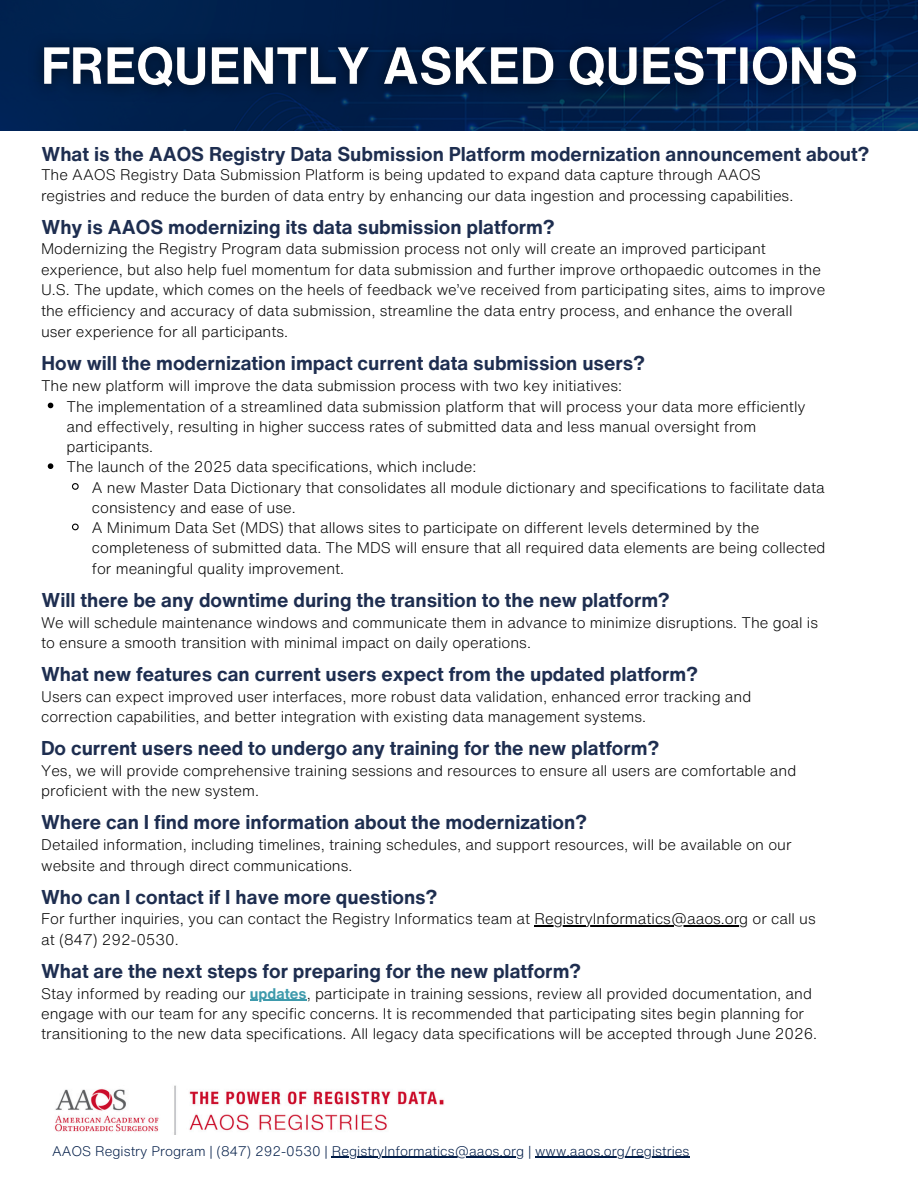
<style>
.page{position:relative;width:918px;height:1188px;background:#fff}
.page>*{position:absolute;margin:0;border:0;box-sizing:border-box;transform-origin:0 0}
.t1{font:700 19.5px "Helvetica Now Text";color:#1e2e50}
.t2{font:300 15px/20.2px "Helvetica Now Text";color:#000}
.t3{font:300 13.5px "Helvetica Now Text";color:#011c47}
.s1{font-weight:700;color:#3e9aac}
</style>
<div class="page">
<div style="left:0;top:0;width:918px;height:131px;background:#011c47"></div>
<img style="left:21px;top:24px;width:858px;height:87px">
<svg style="left:48px;top:403px;width:5px;height:5px"></svg>
<svg style="left:48px;top:463px;width:5px;height:6px"></svg>
<svg style="left:71px;top:483px;width:8px;height:7px"></svg>
<svg style="left:72px;top:523px;width:7px;height:8px"></svg>
<hr style="left:534px;top:926px;width:214px;height:1px;background:#000">
<hr style="left:250px;top:1000px;width:57px;height:1px;background:#3e9aac">
<img style="left:55px;top:1085px;width:389px;height:49px">
<hr style="left:332px;top:1157px;width:192px;height:1px;background:#011c47">
<hr style="left:535px;top:1157px;width:155px;height:1px;background:#011c47">
<h2 class="t1" style="left:41px;top:139px;width:829px">What is the AAOS Registry Data Submission Platform modernization announcement about?</h2>
<p class="t2" style="left:41px;top:165px;width:754px">The AAOS Registry Data Submission Platform is being updated to expand data capture through AAOS registries and reduce the burden of data entry by enhancing our data ingestion and processing capabilities.</p>
<h2 class="t1" style="left:41px;top:212px;width:515px">Why is AAOS modernizing its data submission platform?</h2>
<p class="t2" style="left:41px;top:238px;width:786px;line-height:20.7px">Modernizing the Registry Program data submission process not only will create an improved participant experience, but also help fuel momentum for data submission and further improve orthopaedic outcomes in the U.S. The update, which comes on the heels of feedback we’ve received from participating sites, aims to improve the efficiency and accuracy of data submission, streamline the data entry process, and enhance the overall user experience for all participants.</p>
<p class="t1" style="left:41px;top:349px;width:605px">How will the modernization impact current data submission users?</p>
<p class="t2" style="left:41px;top:376px;width:583px">The new platform will improve the data submission process with two key initiatives:</p>
<h2 class="t2" style="left:66px;top:396px;width:741px">The implementation of a streamlined data submission platform that will process your data more efficiently and effectively, resulting in higher success rates of submitted data and less manual oversight from participants.</h2>
<p class="t2" style="left:66px;top:457px;width:411px">The launch of the 2025 data specifications, which include:</p>
<p class="t2" style="left:92px;top:477px;width:734px">A new Master Data Dictionary that consolidates all module dictionary and specifications to facilitate data consistency and ease of use.</p>
<p class="t2" style="left:92px;top:517px;width:735px">A Minimum Data Set (MDS) that allows sites to participate on different levels determined by the completeness of submitted data. The MDS will ensure that all required data elements are being collected for meaningful quality improvement.</p>
<h2 class="t1" style="left:41px;top:585px;width:630px">Will there be any downtime during the transition to the new platform?</h2>
<p class="t2" style="left:41px;top:612px;width:779px">We will schedule maintenance windows and communicate them in advance to minimize disruptions. The goal is to ensure a smooth transition with minimal impact on daily operations.</p>
<h2 class="t1" style="left:41px;top:659px;width:658px">What new features can current users expect from the updated platform?</h2>
<p class="t2" style="left:41px;top:686px;width:712px">Users can expect improved user interfaces, more robust data validation, enhanced error tracking and correction capabilities, and better integration with existing data management systems.</p>
<h2 class="t1" style="left:41px;top:734px;width:620px">Do current users need to undergo any training for the new platform?</h2>
<p class="t2" style="left:41px;top:760px;width:757px">Yes, we will provide comprehensive training sessions and resources to ensure all users are comfortable and proficient with the new system.</p>
<h2 class="t1" style="left:41px;top:808px;width:547px">Where can I find more information about the modernization?</h2>
<p class="t2" style="left:41px;top:835px;width:752px">Detailed information, including timelines, training schedules, and support resources, will be available on our website and through direct communications.</p>
<p class="t1" style="left:41px;top:882px;width:398px">Who can I contact if I have more questions?</p>
<p class="t2" style="left:41px;top:909px;width:776px">For further inquiries, you can contact the Registry Informatics team at RegistryInformatics@aaos.org or call us</p>
<h2 class="t2" style="left:41px;top:929px;width:139px">at (847) 292-0530.</h2>
<p class="t1" style="left:41px;top:956px;width:542px">What are the next steps for preparing for the new platform?</p>
<h2 class="t2" style="left:41px;top:983px;width:772px">Stay informed by reading our <span class="s1">updates</span>, participate in training sessions, review all provided documentation, and</h2>
<p class="t2" style="left:41px;top:1003px;width:778px">engage with our team for any specific concerns. It is recommended that participating sites begin planning for transitioning to the new data specifications. All legacy data specifications will be accepted through June 2026.</p>
<p class="t3" style="left:52px;top:1141px;width:639px">AAOS Registry Program | (847) 292-0530 | RegistryInformatics@aaos.org | www.aaos.org/registries</p>
</div>
